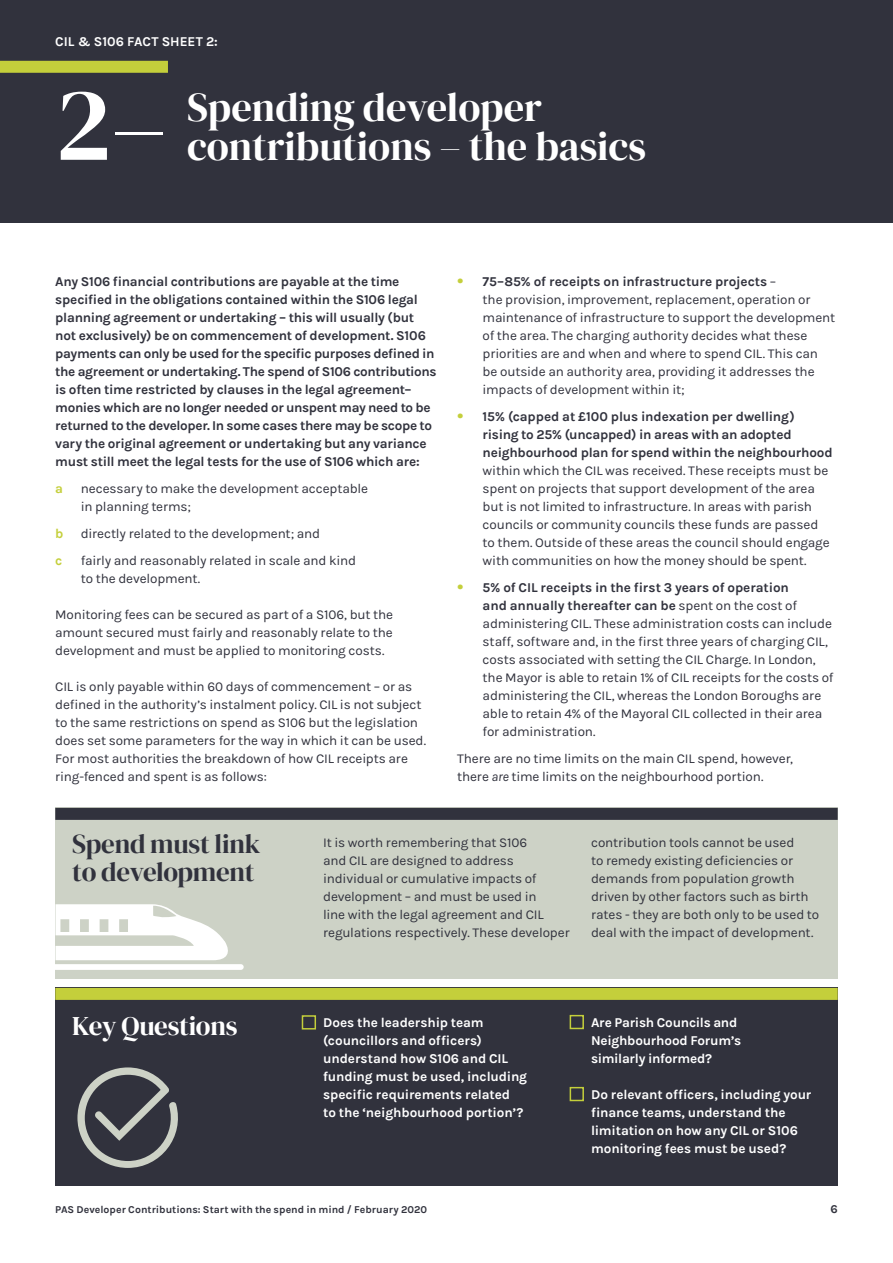
<style>
.page{position:relative;width:893px;height:1263px;background:#fff}
.page>*{position:absolute;margin:0;border:0;box-sizing:border-box;transform-origin:0 0}
.t1{font:105px "DM Serif Display";color:#fff}
.t2{font:40.5px/39px "DM Serif Display";color:#fff}
.t3{font:700 30px "Karla";color:#c4cf3b}
.t4{font:27px/28.5px "DM Serif Display";letter-spacing:-.01em;color:#31323d}
.t5{font:27px "DM Serif Display";letter-spacing:-.01em;color:#fff}
.t6{font:13.5px/18px "Karla";letter-spacing:-.01em;color:#31323d}
.t7{font:700 13.5px/18px "Karla";letter-spacing:-.02em;color:#31323d}
.t8{font:700 13.5px/18px "Karla";letter-spacing:-.01em;color:#fff}
.t9{font:700 13.5px "Karla";color:#c4cf3b}
.t10{font:700 12px "Karla";color:#31323d}
.t11{font:700 10.5px "Karla";color:#31323d}
.s1{font-weight:700}
.s2{font-style:italic}
</style>
<div class="page">
<div style="left:0;top:0;width:893px;height:223px;background:#31323d"></div>
<div style="left:0;top:61px;width:168px;height:12px;background:#c4cf3b"></div>
<div style="left:55px;top:988px;width:783px;height:198px;background:#31323d"></div>
<div style="left:55px;top:808px;width:783px;height:171px;background:#cdd2c6"></div>
<div style="left:55px;top:808px;width:783px;height:12px;background:#31323d"></div>
<div style="left:55px;top:988px;width:783px;height:12px;background:#c4cf3b"></div>
<div style="left:302px;top:1015px;width:14px;height:14px;border:2px solid #c4cf3b"></div>
<div style="left:570px;top:1015px;width:14px;height:14px;border:2px solid #c4cf3b"></div>
<div style="left:570px;top:1087px;width:14px;height:14px;border:2px solid #c4cf3b"></div>
<svg style="left:77px;top:1067px;width:101px;height:101px"></svg>
<svg style="left:56px;top:904px;width:172px;height:56px"></svg>
<div style="left:52px;top:964px;width:192px;height:6px;background:#fff;border-radius:3px"></div>
<p class="t8" style="left:55px;top:32px;width:164px">CIL &amp; S106 FACT SHEET 2:</p>
<h1 class="t1" style="left:55px;top:64px;width:113px">2–</h1>
<h2 class="t2" style="left:187px;top:88px;width:461px">Spending developer contributions – the basics</h2>
<p class="t7" style="left:55px;top:272px;width:383px">Any S106 financial contributions are payable at the time specified in the obligations contained within the S106 legal planning agreement or undertaking – this will usually (but not exclusively) be on commencement of development. S106 payments can only be used for the specific purposes defined in the agreement or undertaking. The spend of S106 contributions is often time restricted by clauses in the legal agreement– monies which are no longer needed or unspent may need to be returned to the developer. In some cases there may be scope to vary the original agreement or undertaking but any variance must still meet the legal tests for the use of S106 which are:</p>
<p class="t9" style="left:55px;top:480px;width:9px">a</p>
<p class="t6" style="left:81px;top:479px;width:289px">necessary to make the development acceptable in planning terms;</p>
<p class="t9" style="left:55px;top:525px;width:10px">b</p>
<p class="t6" style="left:81px;top:524px;width:241px">directly related to the development; and</p>
<p class="t9" style="left:55px;top:552px;width:9px">c</p>
<p class="t6" style="left:81px;top:551px;width:277px">fairly and reasonably related in scale and kind to the development.</p>
<p class="t6" style="left:55px;top:605px;width:339px;text-align:justify">Monitoring fees can be secured as part of a S106, but the amount secured must fairly and reasonably relate to the development and must be applied to monitoring costs.</p>
<p class="t6" style="left:55px;top:677px;width:372px">CIL is only payable within 60 days of commencement – or as defined in the authority’s instalment policy. CIL is not subject to the same restrictions on spend as S106 but the legislation does set some parameters for the way in which it can be used.<br>For most authorities the breakdown of how CIL receipts are ring-fenced and spent is as follows:</p>
<h3 class="t3" style="left:457px;top:255px;width:8px">.</h3>
<p class="t6" style="left:483px;top:273px;width:354px"><span class="s1">75–85% of receipts on infrastructure projects</span> –<br>the provision, improvement, replacement, operation or maintenance of infrastructure to support the development of the area. The charging authority decides what these priorities are and when and where to spend CIL. This can be outside an authority area, providing it addresses the impacts of development within it;</p>
<h3 class="t3" style="left:457px;top:390px;width:8px">.</h3>
<p class="t7" style="left:483px;top:407px;width:352px">15% (capped at £100 plus indexation per dwelling) rising to 25% (uncapped) in areas with an adopted neighbourhood plan for spend within the neighbourhood</p>
<p class="t6" style="left:483px;top:461px;width:349px">within which the CIL was received. These receipts must be spent on projects that support development of the area but is not limited to infrastructure. In areas with parish councils or community councils these funds are passed to them. Outside of these areas the council should engage with communities on how the money should be spent.</p>
<h3 class="t3" style="left:457px;top:561px;width:8px">.</h3>
<p class="t6" style="left:483px;top:579px;width:352px"><span class="s1">5% of CIL receipts in the first 3 years of operation<br>and annually thereafter can be</span> spent on the cost of administering CIL. These administration costs can include staff, software and, in the first three years of charging CIL, costs associated with setting the CIL Charge. In London, the Mayor is able to retain 1% of CIL receipts for the costs of administering the CIL, whereas the London Boroughs are able to retain 4% of the Mayoral CIL collected in their area for administration.</p>
<p class="t6" style="left:457px;top:749px;width:337px">There are no time limits on the main CIL spend, however, there <span class="s2">are</span> time limits on the neighbourhood portion.</p>
<h3 class="t4" style="left:72px;top:830px;width:190px">Spend must link to development</h3>
<h3 class="t5" style="left:72px;top:1010px;width:167px">Key Questions</h3>
<p class="t6" style="left:323px;top:834px;width:248px">It is worth remembering that S106<br>and CIL are designed to address individual or cumulative impacts of development – and must be used in<br>line with the legal agreement and CIL regulations respectively. These developer</p>
<p class="t6" style="left:591px;top:834px;width:230px">contribution tools cannot be used<br>to remedy existing deficiencies or demands from population growth driven by other factors such as birth rates - they are both only to be used to deal with the impact of development.</p>
<p class="t8" style="left:323px;top:1013px;width:205px">Does the leadership team (councillors and officers) understand how S106 and CIL funding must be used, including specific requirements related<br>to the ‘neighbourhood portion’?</p>
<p class="t8" style="left:591px;top:1013px;width:152px">Are Parish Councils and<br>Neighbourhood Forum’s similarly informed?</p>
<p class="t8" style="left:591px;top:1085px;width:222px">Do relevant officers, including your finance teams, understand the limitation on how any CIL or S106 monitoring fees must be used?</p>
<p class="t11" style="left:55px;top:1203px;width:373px">PAS Developer Contributions: Start with the spend in mind / February 2020</p>
<p class="t10" style="left:830px;top:1202px;width:9px">6</p>
</div>
